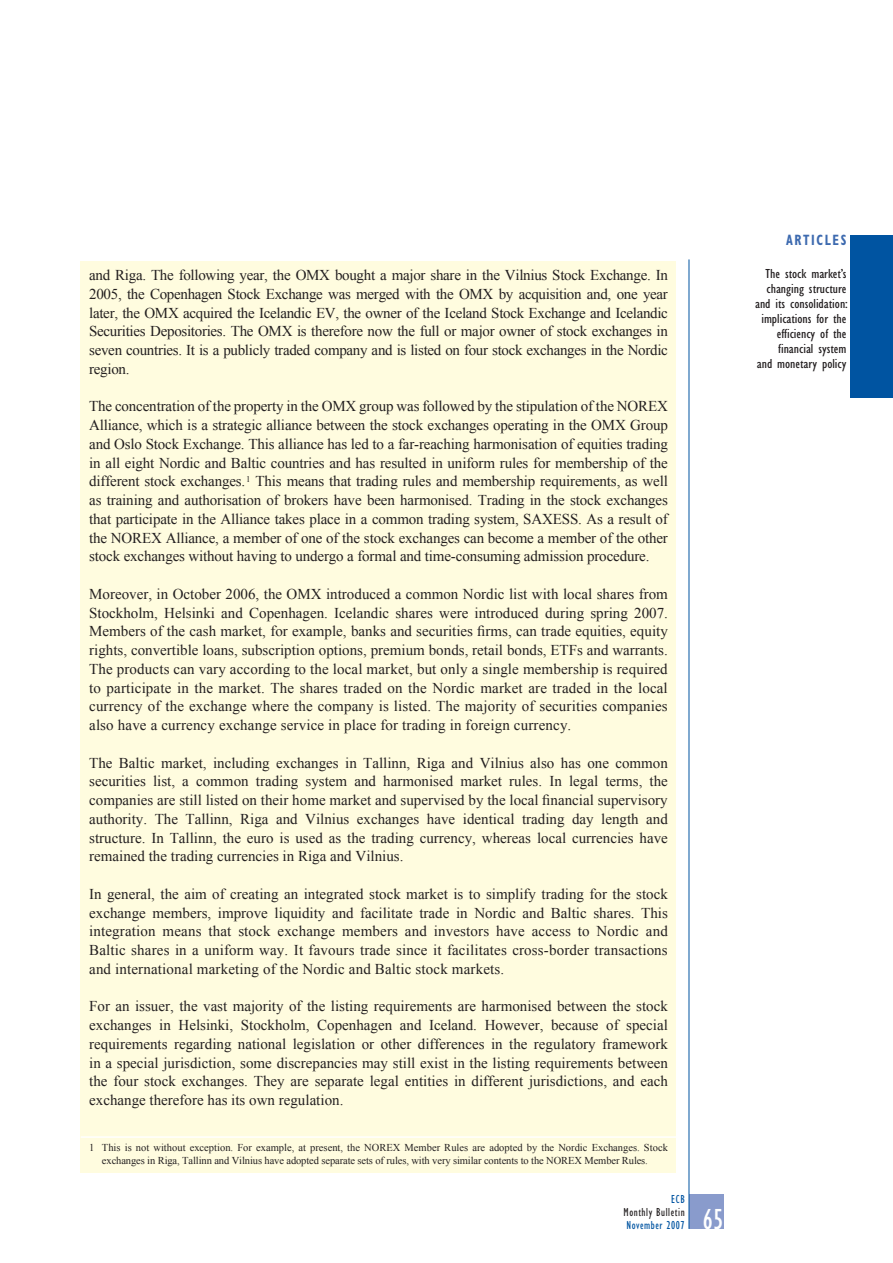
<style>
.page{position:relative;width:893px;height:1263px;background:#fff}
.page>*{position:absolute;margin:0;border:0;box-sizing:border-box;transform-origin:0 0}
.t1{font:condensed 30px "Gill Sans";color:#fff;scale:.95 1}
.t2{font:15px/18.8px "Times New Roman";color:#231f20;text-align:justify}
.t3{font:700 condensed 15px "Gill Sans";letter-spacing:.13em;color:#3d6aaf;scale:.85 1}
.t4{font:condensed 13.5px/15px "Gill Sans";color:#231f20;text-align:right;scale:1.1 1}
.t5{font:condensed 12px "Gill Sans";letter-spacing:.05em;color:#0054a1;scale:.95 1}
.t6{font:condensed 12px "Gill Sans";letter-spacing:.05em;color:#231f20;scale:.95 1}
.t7{font:10.5px/13.5px "Times New Roman";letter-spacing:-.01em;color:#231f20}
</style>
<div class="page">
<div style="left:689px;top:1195px;width:34px;height:34px;background:#899bcc"></div>
<hr style="left:688px;top:259px;width:1px;height:970px;background:#0054a1">
<div style="left:850px;top:235px;width:42px;height:163px;background:#0054a1"></div>
<div style="left:81px;top:261px;width:595px;height:912px;background:#fffcdf"></div>
<hr style="left:81px;top:1136px;width:595px;height:2px;background:#fff">
<p class="t2" style="left:89px;top:266px;width:580px">and Riga. The following year, the OMX bought a major share in the Vilnius Stock Exchange. In 2005, the Copenhagen Stock Exchange was merged with the OMX by acquisition and, one year later, the OMX acquired the Icelandic EV, the owner of the Iceland Stock Exchange and Icelandic Securities Depositories. The OMX is therefore now the full or major owner of stock exchanges in seven countries. It is a publicly traded company and is listed on four stock exchanges in the Nordic region.</p>
<p class="t2" style="left:89px;top:397px;width:580px">The concentration of the property in the OMX group was followed by the stipulation of the NOREX Alliance, which is a strategic alliance between the stock exchanges operating in the OMX Group and Oslo Stock Exchange. This alliance has led to a far-reaching harmonisation of equities trading in all eight Nordic and Baltic countries and has resulted in uniform rules for membership of the different stock exchanges. <sup>1</sup> This means that trading rules and membership requirements, as well as training and authorisation of brokers have been harmonised. Trading in the stock exchanges that participate in the Alliance takes place in a common trading system, SAXESS. As a result of the NOREX Alliance, a member of one of the stock exchanges can become a member of the other stock exchanges without having to undergo a formal and time-consuming admission procedure.</p>
<p class="t2" style="left:89px;top:585px;width:580px">Moreover, in October 2006, the OMX introduced a common Nordic list with local shares from Stockholm, Helsinki and Copenhagen. Icelandic shares were introduced during spring 2007.<br>Members of the cash market, for example, banks and securities rms, can trade equities, equity rights, convertible loans, subscription options, premium bonds, retail bonds, ETFs and warrants.<br>The products can vary according to the local market, but only a single membership is required to participate in the market. The shares traded on the Nordic market are traded in the local currency of the exchange where the company is listed. The majority of securities companies also have a currency exchange service in place for trading in foreign currency.</p>
<p class="t2" style="left:89px;top:753px;width:580px">The Baltic market, including exchanges in Tallinn, Riga and Vilnius also has one common securities list, a common trading system and harmonised market rules. In legal terms, the companies are still listed on their home market and supervised by the local nancial supervisory authority. The Tallinn, Riga and Vilnius exchanges have identical trading day length and structure. In Tallinn, the euro is used as the trading currency, whereas local currencies have remained the trading currencies in Riga and Vilnius.</p>
<p class="t2" style="left:89px;top:885px;width:580px">In general, the aim of creating an integrated stock market is to simplify trading for the stock exchange members, improve liquidity and facilitate trade in Nordic and Baltic shares. This integration means that stock exchange members and investors have access to Nordic and Baltic shares in a uniform way. It favours trade since it facilitates cross-border transactions and international marketing of the Nordic and Baltic stock markets.</p>
<p class="t2" style="left:89px;top:997px;width:580px">For an issuer, the vast majority of the listing requirements are harmonised between the stock exchanges in Helsinki, Stockholm, Copenhagen and Iceland. However, because of special requirements regarding national legislation or other differences in the regulatory framework in a special jurisdiction, some discrepancies may still exist in the listing requirements between the four stock exchanges. They are separate legal entities in different jurisdictions, and each exchange therefore has its own regulation.</p>
<p class="t7" style="left:102px;top:1140px;width:567px;text-indent:-13px">1 This is not without exception. For example, at present, the NOREX Member Rules are adopted by the Nordic Exchanges. Stock exchanges in Riga, Tallinn and Vilnius have adopted separate sets of rules, with very similar contents to the NOREX Member Rules.</p>
<p class="t5" style="left:671px;top:1195px;width:16px">ECB</p>
<p class="t6" style="left:623px;top:1208px;width:66px">Monthly Bulletin</p>
<p class="t5" style="left:626px;top:1221px;width:63px">November 2007</p>
<h1 class="t1" style="left:702px;top:1208px;width:23px">65</h1>
<p class="t3" style="left:786px;top:235px;width:72px">ARTICLES</p>
<p class="t4" style="left:755px;top:267px;width:86px">The stock market’s changing structure and its consolidation: implications for the efficiency of the financial system<br>and monetary policy</p>
</div>
